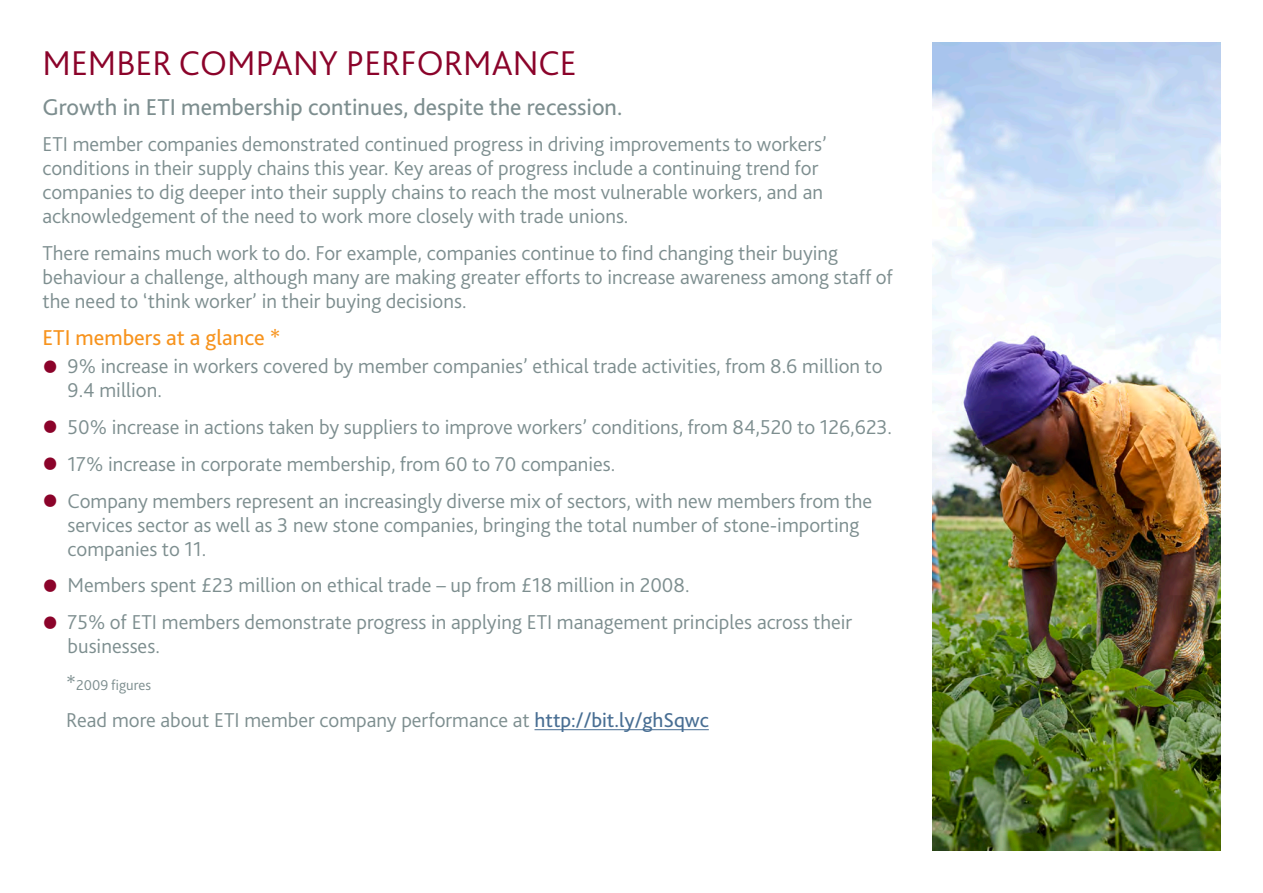
<style>
.page{position:relative;width:1263px;height:893px;background:#fff}
.page>*{position:absolute;margin:0;border:0;box-sizing:border-box;transform-origin:0 0}
.Heading_1{font:300 36px "Bliss 2";color:#8b032a}
.Standfirst{font:24px "Bliss 2";color:#7d8e8f}
.Heading_2{font:22.5px "Bliss 2";color:#f7931d}
.Body_copy{font:300 21px/24px "Bliss 2";color:#7d8e8f}
.Body_copy-2{font:300 15px "Bliss 2";color:#7d8e8f}
.s1{font-weight:800;font-size:45px;color:#8b032a}
.s2{font-size:21px}
.s3{font-weight:400;color:#486e93}
</style>
<div class="page">
<hr style="left:534px;top:729px;width:175px;height:1px;background:#486e93">
<img style="left:933px;top:43px;width:287px;height:807px">
<p class="Heading_1" style="left:43px;top:41px;width:536px">MEMBER COMPANY PERFORMANCE</p>
<p class="Standfirst" style="left:43px;top:92px;width:581px">Growth in ETI membership continues, despite the recession.</p>
<p class="Body_copy" style="left:43px;top:132px;width:786px">ETI member companies demonstrated continued progress in driving improvements to workers’ conditions in their supply chains this year. Key areas of progress include a continuing trend for companies to dig deeper into their supply chains to reach the most vulnerable workers, and an acknowledgement of the need to work more closely with trade unions.</p>
<p class="Body_copy" style="left:43px;top:241px;width:852px">There remains much work to do. For example, companies continue to find changing their buying behaviour a challenge, although many are making greater efforts to increase awareness among staff of the need to ‘think worker’ in their buying decisions.</p>
<p class="Heading_2" style="left:43px;top:324px;width:240px">ETI members at a glance *</p>
<p class="Body_copy" style="left:68px;top:354px;width:816px;text-indent:-25px"><span class="s1">•</span> 9% increase in workers covered by member companies’ ethical trade activities, from 8.6 million to<br>9.4 million.</p>
<p class="Body_copy" style="left:43px;top:414px;width:851px"><span class="s1">•</span> 50% increase in actions taken by suppliers to improve workers’ conditions, from 84,520 to 126,623.</p>
<p class="Body_copy" style="left:43px;top:451px;width:574px"><span class="s1">•</span> 17% increase in corporate membership, from 60 to 70 companies.</p>
<p class="Body_copy" style="left:68px;top:488px;width:806px;text-indent:-25px"><span class="s1">•</span> Company members represent an increasingly diverse mix of sectors, with new members from the services sector as well as 3 new stone companies, bringing the total number of stone-importing companies to 11.</p>
<p class="Body_copy" style="left:43px;top:573px;width:648px"><span class="s1">•</span> Members spent £23 million on ethical trade – up from £18 million in 2008.</p>
<p class="Body_copy" style="left:68px;top:609px;width:786px;text-indent:-25px"><span class="s1">•</span> 75% of ETI members demonstrate progress in applying ETI management principles across their businesses.</p>
<p class="Body_copy-2" style="left:66px;top:675px;width:86px"><span class="s2">*</span>2009 figures</p>
<p class="Body_copy" style="left:66px;top:707px;width:644px">Read more about ETI member company performance at <span class="s3">http://bit.ly/ghSqwc</span></p>
</div>
